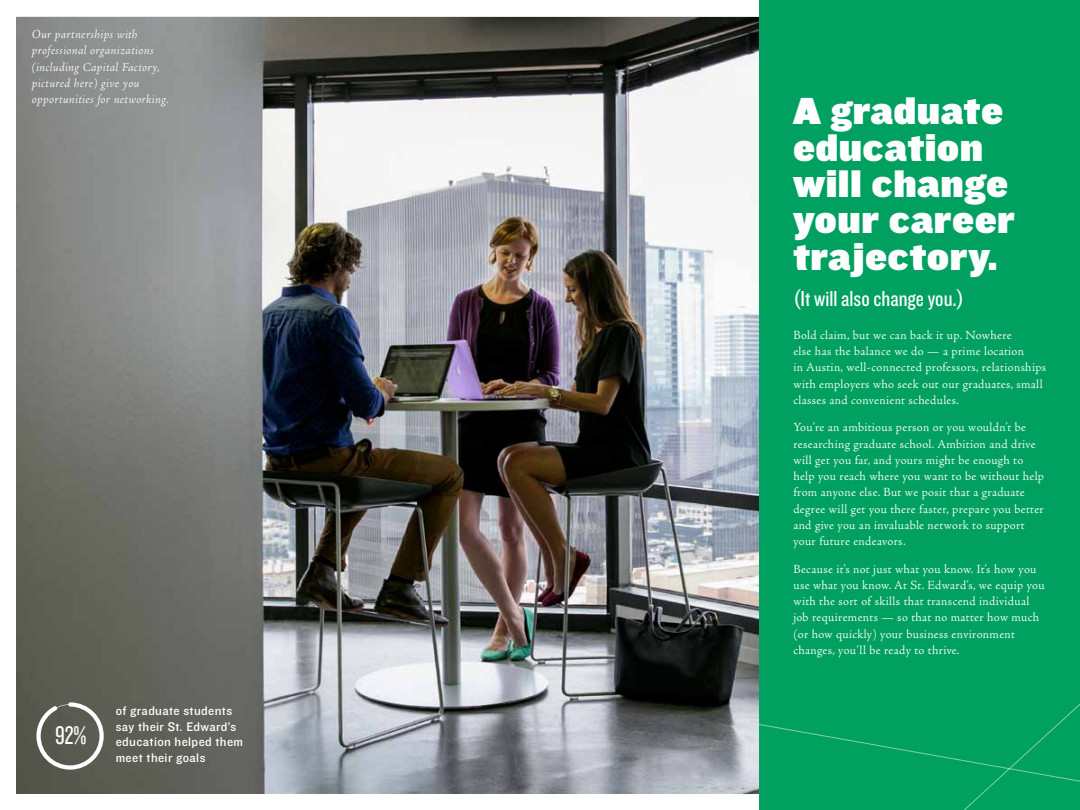
<style>
.page{position:relative;width:1080px;height:810px;background:#fff}
.page>*{position:absolute;margin:0;border:0;box-sizing:border-box;transform-origin:0 0}
.t1{font:39.25px/36.2px "Knockout HTF92 Ultmt Cruiserwt";letter-spacing:.03em;color:#fff}
.t2{font:26.5px "Knockout HTF28 Junior Featherwt";color:#fff}
.t3{font:22.5px "Knockout HTF29 Junior Liteweight";color:#fff}
.t4{font:13px/15.6px "Knockout HTF31 Junior Middlewt";letter-spacing:.03em;color:#fff}
.t5{font:300 12.5px/16.2px "Adobe Jenson Pro";letter-spacing:.025em;color:#fff}
.t6{font:italic 300 12.5px/16.2px "Adobe Jenson Pro";letter-spacing:.025em;color:#fff}
</style>
<div class="page">
<img style="left:17px;top:17px;width:743px;height:776px">
<div style="left:760px;top:0;width:320px;height:810px;background:#00a160"></div>
<svg style="left:758px;top:693px;width:322px;height:117px"></svg>
<svg style="left:36px;top:702px;width:68px;height:68px;background:#74766d"></svg>
<p class="t6" style="left:32px;top:27px;width:138px">Our partnerships with professional organizations (including Capital Factory, pictured here) give you opportunities for networking.</p>
<h2 class="t2" style="left:55px;top:722px;width:33px">92%</h2>
<p class="t4" style="left:116px;top:703px;width:129px">of graduate students say their St. Edward’s education helped them meet their goals</p>
<h1 class="t1" style="left:793px;top:94px;width:223px">A graduate education will change your career trajectory.</h1>
<h3 class="t3" style="left:793px;top:287px;width:172px">(It will also change you.)</h3>
<p class="t5" style="left:793px;top:327px;width:254px">Bold claim, but we can back it up. Nowhere<br>else has the balance we do — a prime location<br>in Austin, well-connected professors, relationships with employers who seek out our graduates, small classes and convenient schedules.</p>
<p class="t5" style="left:793px;top:420px;width:252px">You’re an ambitious person or you wouldn’t be researching graduate school. Ambition and drive will get you far, and yours might be enough to help you reach where you want to be without help from anyone else. But we posit that a graduate degree will get you there faster, prepare you better and give you an invaluable network to support your future endeavors.</p>
<p class="t5" style="left:793px;top:561px;width:253px">Because it’s not just what you know. It’s how you use what you know. At St. Edward’s, we equip you with the sort of skills that transcend individual job requirements — so that no matter how much (or how quickly) your business environment changes, you’ll be ready to thrive.</p>
</div>
